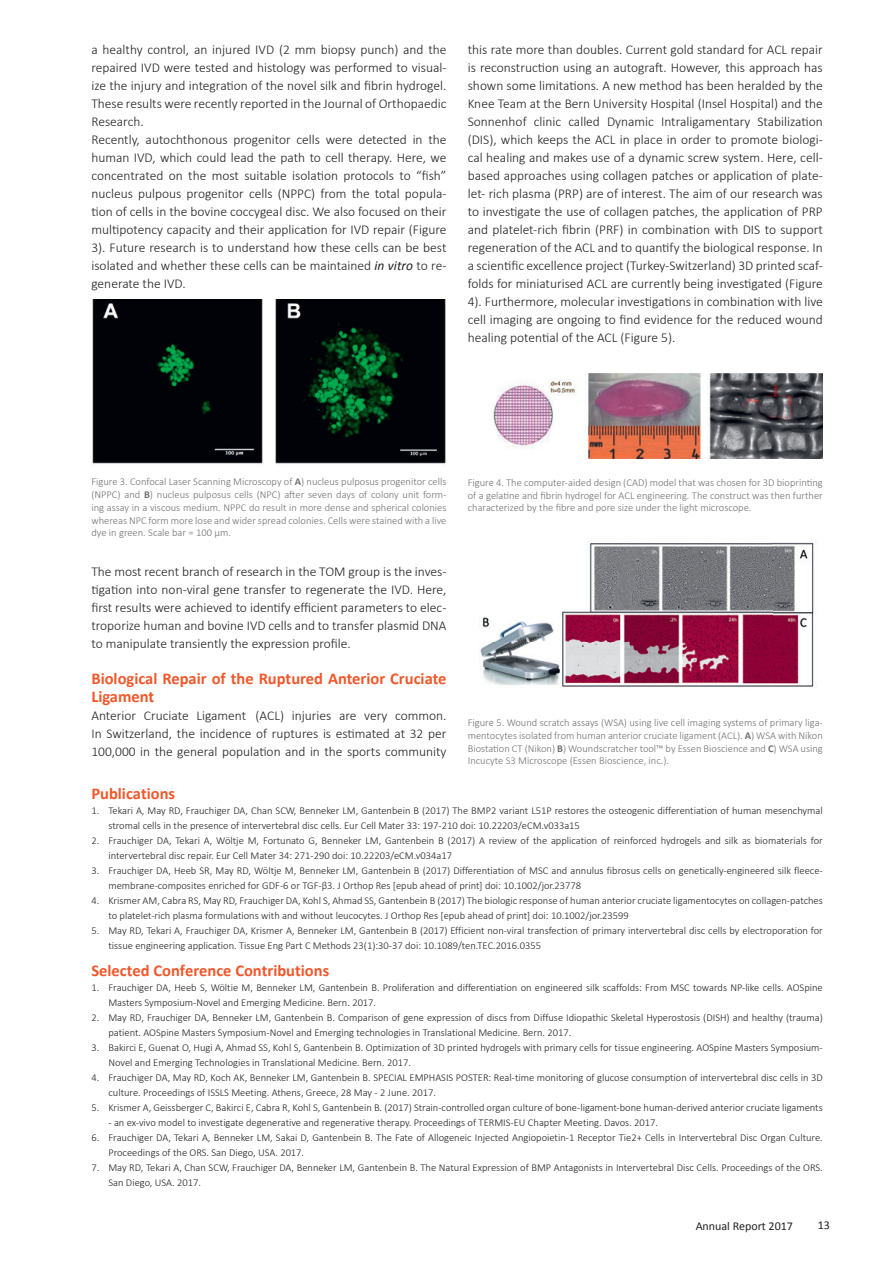
<style>
.page{position:relative;width:893px;height:1263px;background:#fff}
.page>*{position:absolute;margin:0;border:0;box-sizing:border-box;transform-origin:0 0}
.t1{font:700 16.5px/18px "Calibri";color:#f1572a}
.t2{font:300 13.5px/18px "Calibri";color:#231f20;text-align:justify}
.t3{font:12px "Calibri";color:#231f20}
.t4{font:300 10.5px/15px "Calibri";color:#231f20}
.t5{font:300 10.5px/12.8px "Calibri";color:#717074;text-align:justify}
.s1{font-weight:400;font-style:italic}
.s2{font-weight:700}
</style>
<div class="page">
<img style="left:92px;top:299px;width:354px;height:165px">
<img style="left:493px;top:374px;width:330px;height:84px">
<img style="left:480px;top:542px;width:334px;height:145px">
<p class="t2" style="left:91px;top:40px;width:357px;text-align:left">a healthy control, an injured IVD (2 mm biopsy punch) and the repaired IVD were tested and histology was performed to visual&shy;ize the injury and integration of the novel silk and fibrin hydrogel.<br>These results were recently reported in the Journal of Orthopaedic Research.<br>Recently, autochthonous progenitor cells were detected in the human IVD, which could lead the path to cell therapy. Here, we concentrated on the most suitable isolation protocols to “fish” nucleus pulpous progenitor cells (NPPC) from the total popula&shy;tion of cells in the bovine coccygeal disc. We also focused on their multipotency capacity and their application for IVD repair (Figure 3). Future research is to understand how these cells can be best isolated and whether these cells can be maintained <span class="s1">in vitro</span> to re&shy;generate the IVD.</p>
<p class="t2" style="left:468px;top:40px;width:357px">this rate more than doubles. Current gold standard for ACL repair is reconstruction using an autograft. However, this approach has shown some limitations. A new method has been heralded by the Knee Team at the Bern University Hospital (Insel Hospital) and the Sonnenhof clinic called Dynamic Intraligamentary Stabilization (DIS), which keeps the ACL in place in order to promote biologi&shy;cal healing and makes use of a dynamic screw system. Here, cell&shy;based approaches using collagen patches or application of plate&shy;let- rich plasma (PRP) are of interest. The aim of our research was to investigate the use of collagen patches, the application of PRP and platelet-rich fibrin (PRF) in combination with DIS to support regeneration of the ACL and to quantify the biological response. In a scientific excellence project (Turkey-Switzerland) 3D printed scaf&shy;folds for miniaturised ACL are currently being investigated (Figure 4). Furthermore, molecular investigations in combination with live cell imaging are ongoing to find evidence for the reduced wound healing potential of the ACL (Figure 5).</p>
<p class="t5" style="left:91px;top:475px;width:357px">Figure 3. Confocal Laser Scanning Microscopy of <span class="s2">A</span>) nucleus pulposus progenitor cells (NPPC) and <span class="s2">B</span>) nucleus pulposus cells (NPC) after seven days of colony unit form&shy;ing assay in a viscous medium. NPPC do result in more dense and spherical colonies whereas NPC form more lose and wider spread colonies. Cells were stained with a live dye in green. Scale bar = 100 µm.</p>
<p class="t5" style="left:468px;top:475px;width:357px">Figure 4. The computer-aided design (CAD) model that was chosen for 3D bioprinting of a gelatine and fibrin hydrogel for ACL engineering. The construct was then further characterized by the fibre and pore size under the light microscope.</p>
<p class="t2" style="left:91px;top:562px;width:357px">The most recent branch of research in the TOM group is the inves&shy;tigation into non-viral gene transfer to regenerate the IVD. Here, first results were achieved to identify efficient parameters to elec&shy;troporize human and bovine IVD cells and to transfer plasmid DNA to manipulate transiently the expression profile.</p>
<h1 class="t1" style="left:91px;top:670px;width:357px">Biological Repair of the Ruptured Anterior Cruciate<br>Ligament</h1>
<p class="t2" style="left:91px;top:706px;width:357px">Anterior Cruciate Ligament (ACL) injuries are very common.<br>In Switzerland, the incidence of ruptures is estimated at 32 per 100,000 in the general population and in the sports community</p>
<p class="t5" style="left:468px;top:716px;width:357px">Figure 5. Wound scratch assays (WSA) using live cell imaging systems of primary liga&shy;mentocytes isolated from human anterior cruciate ligament (ACL). <span class="s2">A</span>) WSA with Nikon Biostation CT (Nikon) <span class="s2">B</span>) Woundscratcher tool™ by Essen Bioscience and <span class="s2">C</span>) WSA using Incucyte S3 Microscope (Essen Bioscience, inc.).</p>
<h1 class="t1" style="left:91px;top:785px;width:85px">Publications</h1>
<p class="t4" style="left:108px;top:803px;width:716px;text-indent:-17px">1. Tekari A, May RD, Frauchiger DA, Chan SCW, Benneker LM, Gantenbein B (2017) The BMP2 variant L51P restores the osteogenic differentiation of human mesenchymal stromal cells in the presence of intervertebral disc cells. Eur Cell Mater 33: 197-210 doi: 10.22203/eCM.v033a15</p>
<p class="t4" style="left:108px;top:833px;width:716px;text-indent:-17px">2. Frauchiger DA, Tekari A, Wöltje M, Fortunato G, Benneker LM, Gantenbein B (2017) A review of the application of reinforced hydrogels and silk as biomaterials for intervertebral disc repair. Eur Cell Mater 34: 271-290 doi: 10.22203/eCM.v034a17</p>
<p class="t4" style="left:108px;top:863px;width:716px;text-indent:-17px">3. Frauchiger DA, Heeb SR, May RD, Wöltje M, Benneker LM, Gantenbein B (2017) Differentiation of MSC and annulus fibrosus cells on genetically-engineered silk fleece&shy;membrane-composites enriched for GDF-6 or TGF-β3. J Orthop Res [epub ahead of print] doi: 10.1002/jor.23778</p>
<p class="t4" style="left:108px;top:893px;width:716px;text-indent:-17px">4. Krismer AM, Cabra RS, May RD, Frauchiger DA, Kohl S, Ahmad SS, Gantenbein B (2017) The biologic response of human anterior cruciate ligamentocytes on collagen-patches to platelet-rich plasma formulations with and without leucocytes. J Orthop Res [epub ahead of print] doi: 10.1002/jor.23599</p>
<p class="t4" style="left:108px;top:923px;width:716px;text-indent:-17px">5. May RD, Tekari A, Frauchiger DA, Krismer A, Benneker LM, Gantenbein B (2017) Efficient non-viral transfection of primary intervertebral disc cells by electroporation for tissue engineering application. Tissue Eng Part C Methods 23(1):30-37 doi: 10.1089/ten.TEC.2016.0355</p>
<h1 class="t1" style="left:91px;top:961px;width:239px">Selected Conference Contributions</h1>
<p class="t4" style="left:108px;top:979px;width:716px;text-indent:-17px">1. Frauchiger DA, Heeb S, Wöltie M, Benneker LM, Gantenbein B. Proliferation and differentiation on engineered silk scaffolds: From MSC towards NP-like cells. AOSpine<br>Masters Symposium-Novel and Emerging Medicine. Bern. 2017.</p>
<p class="t4" style="left:108px;top:1009px;width:716px;text-indent:-17px">2. May RD, Frauchiger DA, Benneker LM, Gantenbein B. Comparison of gene expression of discs from Diffuse Idiopathic Skeletal Hyperostosis (DISH) and healthy (trauma) patient. AOSpine Masters Symposium-Novel and Emerging technologies in Translational Medicine. Bern. 2017.</p>
<p class="t4" style="left:108px;top:1039px;width:716px;text-indent:-17px">3. Bakirci E, Guenat O, Hugi A, Ahmad SS, Kohl S, Gantenbein B. Optimization of 3D printed hydrogels with primary cells for tissue engineering. AOSpine Masters Symposium-<br>Novel and Emerging Technologies in Translational Medicine. Bern. 2017.</p>
<p class="t4" style="left:108px;top:1069px;width:716px;text-indent:-17px">4. Frauchiger DA, May RD, Koch AK, Benneker LM, Gantenbein B. SPECIAL EMPHASIS POSTER: Real-time monitoring of glucose consumption of intervertebral disc cells in 3D culture. Proceedings of ISSLS Meeting. Athens, Greece, 28 May - 2 June. 2017.</p>
<p class="t4" style="left:91px;top:1099px;width:733px">5. Krismer A, Geissberger C, Bakirci E, Cabra R, Kohl S, Gantenbein B. (2017) Strain-controlled organ culture of bone-ligament-bone human-derived anterior cruciate ligaments</p>
<p class="t4" style="left:108px;top:1114px;width:551px">- an ex-vivo model to investigate degenerative and regenerative therapy. Proceedings of TERMIS-EU Chapter Meeting. Davos. 2017.</p>
<p class="t4" style="left:108px;top:1129px;width:716px;text-indent:-17px">6. Frauchiger DA, Tekari A, Benneker LM, Sakai D, Gantenbein B. The Fate of Allogeneic Injected Angiopoietin-1 Receptor Tie2+ Cells in Intervertebral Disc Organ Culture.<br>Proceedings of the ORS. San Diego, USA. 2017.</p>
<p class="t4" style="left:108px;top:1159px;width:716px;text-indent:-17px">7. May RD, Tekari A, Chan SCW, Frauchiger DA, Benneker LM, Gantenbein B. The Natural Expression of BMP Antagonists in Intervertebral Disc Cells. Proceedings of the ORS.<br>San Diego, USA. 2017.</p>
<p class="t3" style="left:696px;top:1218px;width:99px">Annual Report 2017</p>
<p class="t3" style="left:818px;top:1218px;width:14px">13</p>
</div>
